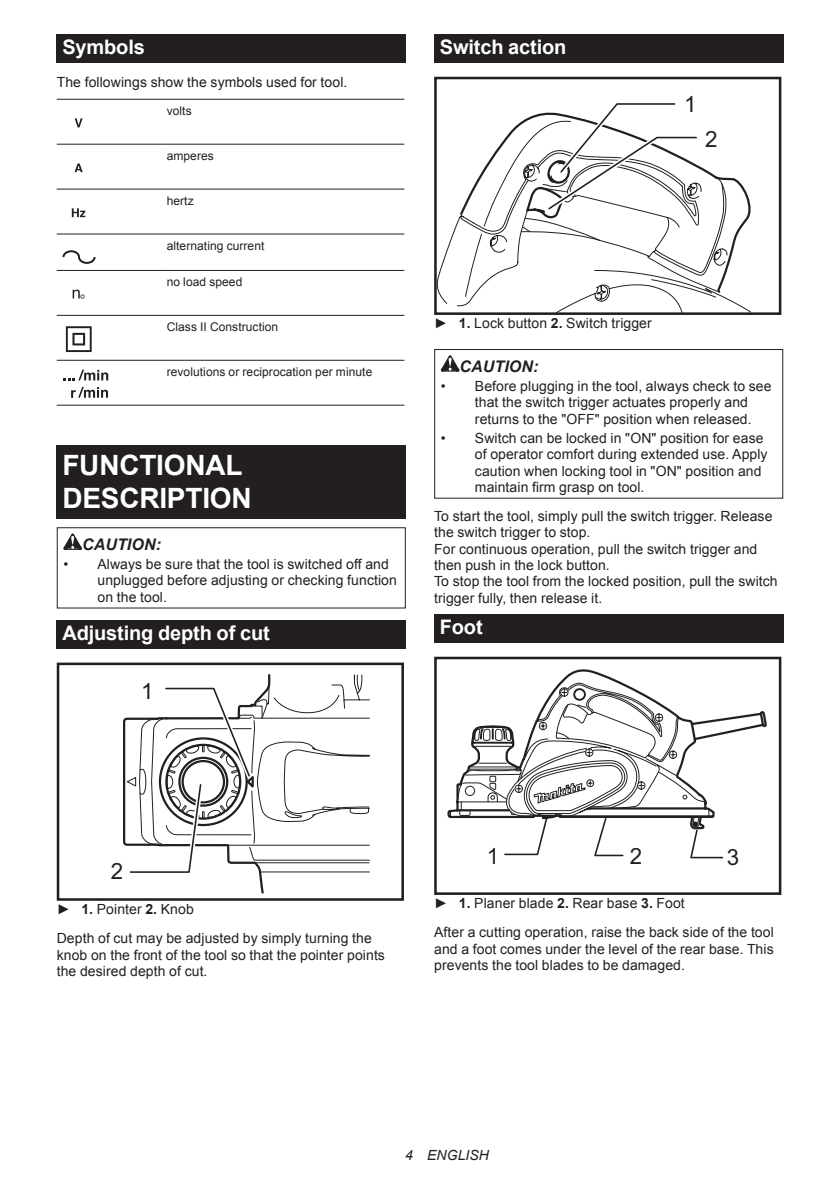
<style>
.page{position:relative;width:840px;height:1191px;background:#fff}
.page>*{position:absolute;margin:0;border:0;box-sizing:border-box;transform-origin:0 0}
.t1{font:700 28px/32.8px "Arial";letter-spacing:-.01em;color:#fff}
.t2{font:22.4px "Arial";color:#231f20}
.t3{font:700 20px "Arial";letter-spacing:-.01em;color:#fff}
.t4{font:italic 700 16px "Arial";letter-spacing:.005em;color:#231f20}
.t5{font:14px/16.4px "Arial";letter-spacing:.005em;color:#231f20}
.t6{font:italic 14px "Arial";letter-spacing:.005em;color:#231f20}
.t7{font:12px "Arial";letter-spacing:.005em;color:#231f20}
.s1{font-weight:700}
</style>
<div class="page">
<div style="left:57px;top:34px;width:348px;height:29px;background:#231f20"></div>
<hr style="left:57px;top:99px;width:104px;height:1px;background:#231f20">
<hr style="left:161px;top:99px;width:243px;height:1px;background:#231f20">
<hr style="left:57px;top:144px;width:104px;height:1px;background:#231f20">
<hr style="left:161px;top:144px;width:243px;height:1px;background:#231f20">
<hr style="left:57px;top:189px;width:104px;height:1px;background:#231f20">
<hr style="left:161px;top:189px;width:243px;height:1px;background:#231f20">
<hr style="left:57px;top:233px;width:104px;height:1px;background:#231f20">
<hr style="left:161px;top:233px;width:243px;height:1px;background:#231f20">
<hr style="left:57px;top:270px;width:104px;height:1px;background:#231f20">
<hr style="left:161px;top:270px;width:243px;height:1px;background:#231f20">
<hr style="left:57px;top:315px;width:104px;height:1px;background:#231f20">
<hr style="left:161px;top:315px;width:243px;height:1px;background:#231f20">
<hr style="left:57px;top:360px;width:104px;height:1px;background:#231f20">
<hr style="left:161px;top:360px;width:243px;height:1px;background:#231f20">
<hr style="left:57px;top:405px;width:104px;height:1px;background:#231f20">
<hr style="left:161px;top:405px;width:243px;height:1px;background:#231f20">
<svg style="left:75px;top:118px;width:7px;height:9px"></svg>
<svg style="left:74px;top:163px;width:9px;height:9px"></svg>
<svg style="left:72px;top:208px;width:13px;height:9px"></svg>
<svg style="left:62px;top:250px;width:34px;height:14px"></svg>
<svg style="left:73px;top:289px;width:11px;height:9px"></svg>
<svg style="left:66px;top:326px;width:26px;height:26px"></svg>
<svg style="left:64px;top:369px;width:44px;height:11px"></svg>
<svg style="left:71px;top:387px;width:37px;height:11px"></svg>
<div style="left:57px;top:445px;width:348px;height:74px;background:#231f20"></div>
<svg style="left:63px;top:533px;width:19px;height:17px"></svg>
<div style="left:57px;top:527px;width:348px;height:81px;border:1px solid #231f20"></div>
<div style="left:57px;top:620px;width:348px;height:28px;background:#231f20"></div>
<div style="left:57px;top:662px;width:347px;height:238px;border:3px solid #231f20"></div>
<svg style="left:123px;top:674px;width:247px;height:220px"></svg>
<div style="left:434px;top:34px;width:348px;height:29px;background:#231f20"></div>
<div style="left:434px;top:77px;width:347px;height:238px;border:3px solid #231f20"></div>
<svg style="left:434px;top:99px;width:319px;height:215px"></svg>
<svg style="left:440px;top:355px;width:19px;height:16px"></svg>
<div style="left:434px;top:349px;width:348px;height:149px;border:1px solid #231f20"></div>
<div style="left:434px;top:614px;width:348px;height:28px;background:#231f20"></div>
<div style="left:434px;top:656px;width:347px;height:239px;border:3px solid #231f20"></div>
<svg style="left:447px;top:669px;width:320px;height:190px"></svg>
<h3 class="t3" style="left:62px;top:34px;width:84px">Symbols</h3>
<p class="t5" style="left:57px;top:74px;width:292px">The followings show the symbols used for tool.</p>
<p class="t7" style="left:167px;top:103px;width:26px">volts</p>
<p class="t7" style="left:167px;top:148px;width:49px">amperes</p>
<p class="t7" style="left:167px;top:193px;width:28px">hertz</p>
<p class="t7" style="left:167px;top:238px;width:99px">alternating current</p>
<p class="t7" style="left:167px;top:274px;width:77px">no load speed</p>
<p class="t7" style="left:167px;top:319px;width:113px">Class II Construction</p>
<p class="t7" style="left:167px;top:364px;width:207px">revolutions or reciprocation per minute</p>
<h1 class="t1" style="left:62px;top:450px;width:191px">FUNCTIONAL<br>DESCRIPTION</h1>
<p class="t4" style="left:82px;top:533px;width:80px">CAUTION:</p>
<p class="t5" style="left:97px;top:556px;width:301px;text-indent:-34px">• Always be sure that the tool is switched off and unplugged before adjusting or checking function on the tool.</p>
<h3 class="t3" style="left:62px;top:619px;width:209px">Adjusting depth of cut</h3>
<h2 class="t2" style="left:141px;top:676px;width:14px">1</h2>
<h3 class="t3" style="left:439px;top:34px;width:128px">Switch action</h3>
<h2 class="t2" style="left:683px;top:89px;width:14px">1</h2>
<h2 class="t2" style="left:704px;top:125px;width:14px">2</h2>
<p class="t5" style="left:434px;top:315px;width:219px">► <span class="s1">1.</span> Lock button <span class="s1">2.</span> Switch trigger</p>
<p class="t4" style="left:459px;top:355px;width:80px">CAUTION:</p>
<p class="t5" style="left:474px;top:378px;width:298px;text-indent:-34px">• Before plugging in the tool, always check to see that the switch trigger actuates properly and returns to the "OFF" position when released.</p>
<p class="t5" style="left:474px;top:430px;width:294px;text-indent:-34px">• Switch can be locked in "ON" position for ease of operator comfort during extended use. Apply caution when locking tool in "ON" position and maintain firm grasp on tool.</p>
<p class="t5" style="left:434px;top:508px;width:345px">To start the tool, simply pull the switch trigger. Release the switch trigger to stop.<br>For continuous operation, pull the switch trigger and then push in the lock button.<br>To stop the tool from the locked position, pull the switch trigger fully, then release it.</p>
<h3 class="t3" style="left:439px;top:613px;width:44px">Foot</h3>
<h2 class="t2" style="left:111px;top:857px;width:14px">2</h2>
<p class="t5" style="left:57px;top:895px;width:316px;line-height:28.8px">► <span class="s1">1.</span> Pointer <span class="s1">2.</span> Knob<br>Depth of cut may be adjusted by simply turning the</p>
<p class="t5" style="left:57px;top:946px;width:329px">knob on the front of the tool so that the pointer points the desired depth of cut.</p>
<h2 class="t2" style="left:486px;top:841px;width:14px">1</h2>
<h2 class="t2" style="left:629px;top:841px;width:14px">2</h2>
<h2 class="t2" style="left:726px;top:842px;width:14px">3</h2>
<p class="t5" style="left:434px;top:889px;width:341px;line-height:28.8px">► <span class="s1">1.</span> Planer blade <span class="s1">2.</span> Rear base <span class="s1">3.</span> Foot<br>After a cutting operation, raise the back side of the tool</p>
<p class="t5" style="left:434px;top:940px;width:341px">and a foot comes under the level of the rear base. This prevents the tool blades to be damaged.</p>
<p class="t6" style="left:405px;top:1146px;width:85px">4 ENGLISH</p>
</div>
